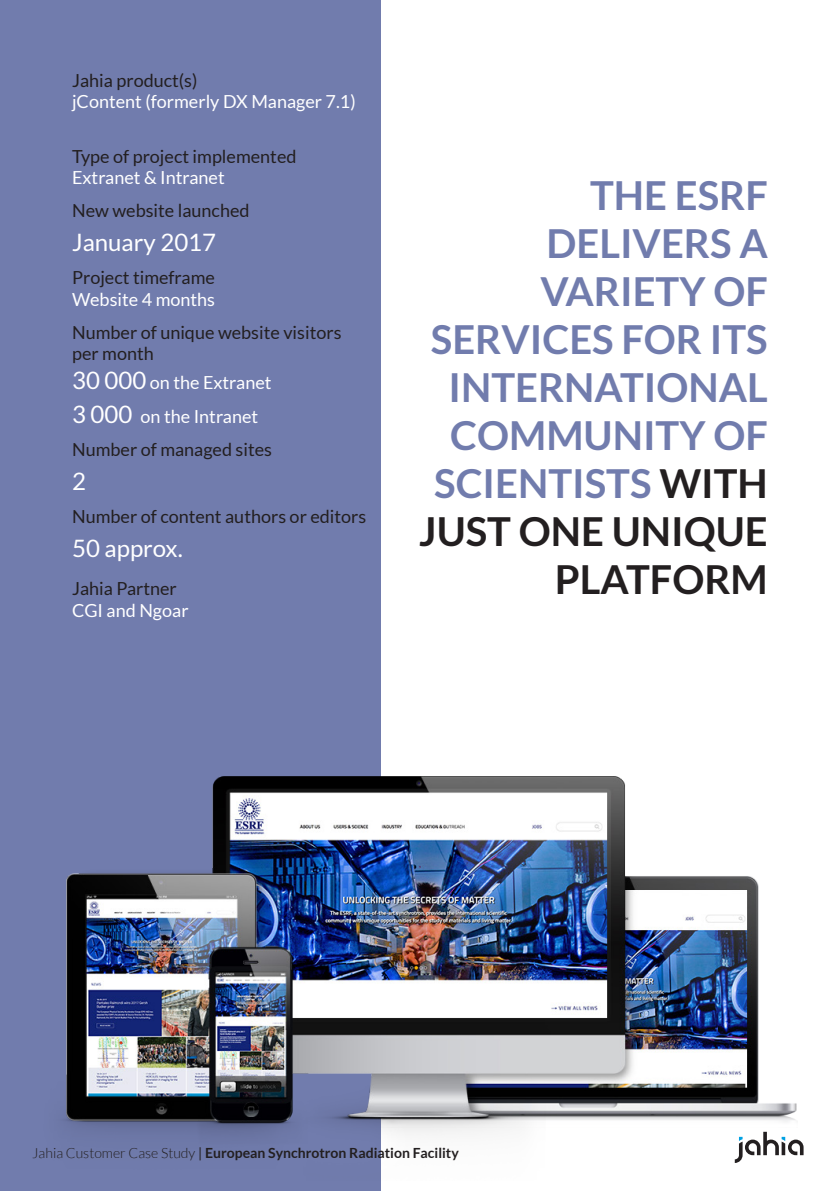
<style>
.page{position:relative;width:840px;height:1191px;background:#fff}
.page>*{position:absolute;margin:0;border:0;box-sizing:border-box;transform-origin:0 0}
.Big_texte{font:700 40px/48px "Lato";color:#717cad;text-align:right}
.Données{font:24px "Lato";color:#fff}
.Donnée{font:24px "Lato";color:#fff}
.Données-2{font:18px "Lato";color:#231f20}
.Données-3{font:18px "Lato";color:#fff}
.Titre_données{font:18px "Lato";color:#231f20}
.Donnée-2{font:18px "Lato";color:#fff}
.t1{font:700 14px "Lato";color:#231f20}
.s1{font-size:24px}
.s2{color:#231f20}
.s3{font-weight:300}
.s4{font-weight:400}
</style>
<div class="page">
<div style="left:0;top:0;width:380px;height:1191px;background:#717cad"></div>
<img style="left:62px;top:621px;width:742px;height:570px">
<svg style="left:734px;top:1131px;width:69px;height:32px"></svg>
<p class="Titre_données" style="left:72px;top:70px;width:127px">Jahia product(s)</p>
<p class="Données-3" style="left:72px;top:92px;width:285px">jContent (formerly DX Manager 7.1)</p>
<p class="Données-2" style="left:72px;top:146px;width:226px">Type of project implemented</p>
<p class="Données-3" style="left:72px;top:168px;width:154px">Extranet &amp; Intranet</p>
<p class="Données-2" style="left:72px;top:201px;width:179px">New website launched</p>
<p class="Données" style="left:72px;top:229px;width:145px">January 2017</p>
<p class="Données-2" style="left:72px;top:267px;width:144px">Project timeframe</p>
<p class="Données-3" style="left:72px;top:289px;width:144px">Website 4 months</p>
<p class="Données-2" style="left:72px;top:322px;width:271px">Number of unique website visitors</p>
<p class="Données-2" style="left:72px;top:344px;width:83px">per month</p>
<p class="Donnée-2" style="left:72px;top:373px;width:201px"><span class="s1">30 000</span> on the Extranet</p>
<p class="Donnée-2" style="left:72px;top:407px;width:187px"><span class="s1">3 000</span> on the Intranet</p>
<p class="Données-2" style="left:72px;top:439px;width:201px">Number of managed sites</p>
<p class="Données" style="left:72px;top:468px;width:15px">2</p>
<p class="Titre_données" style="left:72px;top:506px;width:295px">Number of content authors or editors</p>
<p class="Donnée" style="left:72px;top:534px;width:112px">50 approx.</p>
<p class="Données-2" style="left:72px;top:579px;width:106px">Jahia Partner</p>
<p class="Données-3" style="left:72px;top:600px;width:118px">CGI and Ngoar</p>
<p class="Big_texte" style="left:589px;top:170px;width:179px">THE ESRF</p>
<p class="Big_texte" style="left:546px;top:218px;width:223px">DELIVERS A</p>
<p class="Big_texte" style="left:540px;top:266px;width:229px">VARIETY OF</p>
<p class="Big_texte" style="left:419px;top:314px;width:350px">SERVICES FOR ITS<br>INTERNATIONAL<br>COMMUNITY OF<br>SCIENTISTS <span class="s2">WITH<br>JUST ONE UNIQUE<br>PLATFORM</span></p>
<p class="t1" style="left:32px;top:1144px;width:428px"><span class="s3">Jahia Customer Case Study</span> <span class="s4">|</span> European Synchrotron Radiation Facility</p>
</div>
